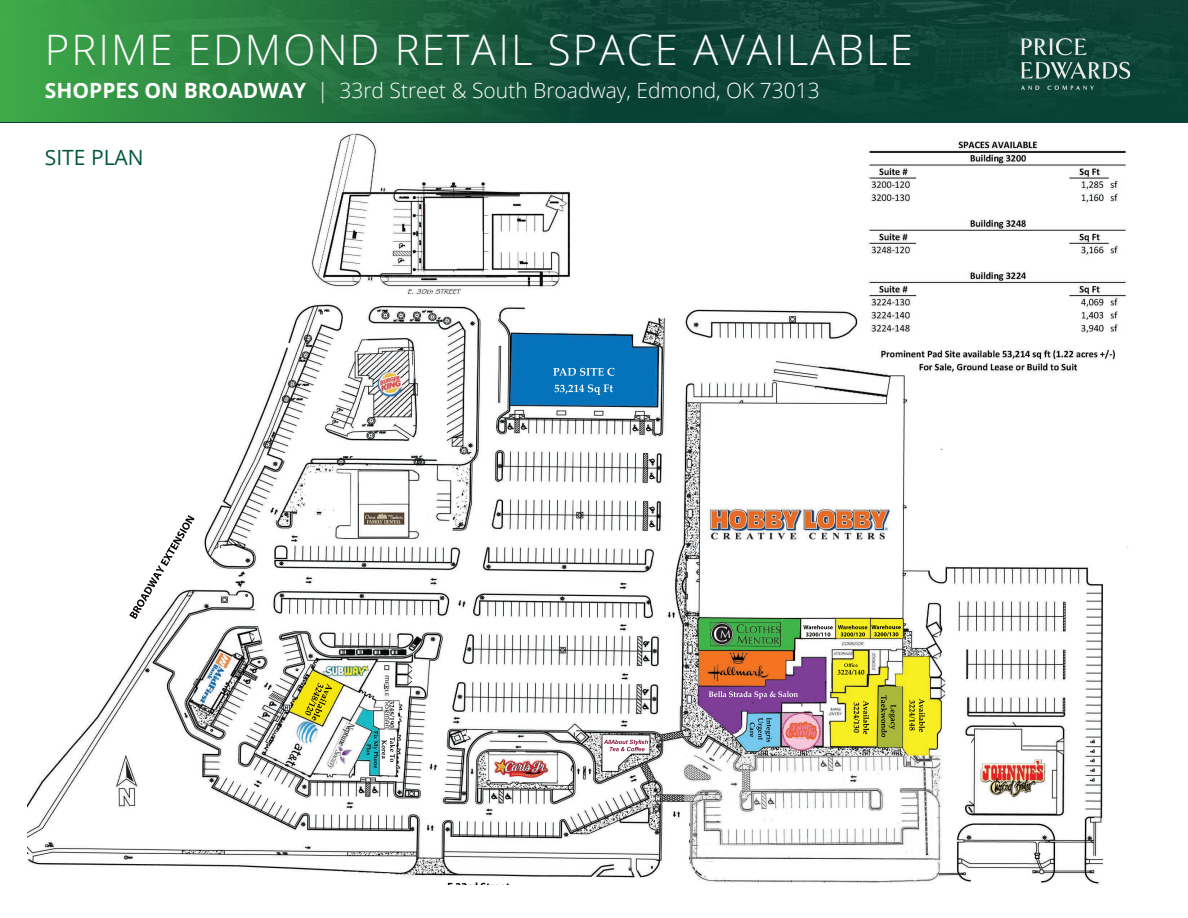
<style>
.page{position:relative;width:1188px;height:918px;background:#fff}
.page>*{position:absolute;margin:0;border:0;box-sizing:border-box;transform-origin:0 0}
.t1{font:300 42px "Open Sans";letter-spacing:.05em;color:#fff}
.t2{font:300 21px "Open Sans";color:#fff}
.t3{font:21px "Open Sans";color:#00573c}
.s1{font-weight:700}
</style>
<div class="page">
<img style="left:594px;top:0;width:594px;height:122px">
<div style="left:0;top:0;width:594px;height:122px;background:linear-gradient(to right,#3fac48,#0f4639)"></div>
<img style="left:1021px;top:39px;width:109px;height:50px">
<img style="left:27px;top:133px;width:1102px;height:752px">
<img style="left:389px;top:701px;width:5px;height:14px">
<img style="left:136px;top:515px;width:59px;height:92px">
<img style="left:448px;top:882px;width:62px;height:3px">
<img style="left:559px;top:368px;width:55px;height:8px">
<img style="left:574px;top:384px;width:35px;height:8px">
<img style="left:803px;top:625px;width:30px;height:12px">
<img style="left:838px;top:625px;width:29px;height:12px">
<img style="left:871px;top:625px;width:30px;height:12px">
<img style="left:312px;top:683px;width:8px;height:18px">
<img style="left:320px;top:683px;width:12px;height:19px">
<img style="left:909px;top:699px;width:16px;height:13px">
<img style="left:854px;top:701px;width:15px;height:13px">
<img style="left:881px;top:695px;width:15px;height:14px">
<img style="left:750px;top:718px;width:21px;height:9px">
<img style="left:838px;top:669px;width:26px;height:6px">
<img style="left:844px;top:663px;width:14px;height:4px">
<img style="left:604px;top:740px;width:44px;height:4px">
<img style="left:718px;top:691px;width:71px;height:6px">
<svg style="left:374px;top:731px;width:21px;height:17px"></svg>
<img style="left:795px;top:733px;width:22px;height:6px">
<h1 class="t1" style="left:45px;top:21px;width:870px">PRIME EDMOND RETAIL SPACE AVAILABLE</h1>
<p class="t2" style="left:45px;top:76px;width:776px"><span class="s1">SHOPPES ON BROADWAY</span> | 33rd Street &amp; South Broadway, Edmond, OK 73013</p>
<p class="t3" style="left:45px;top:143px;width:100px">SITE PLAN</p>
</div>
